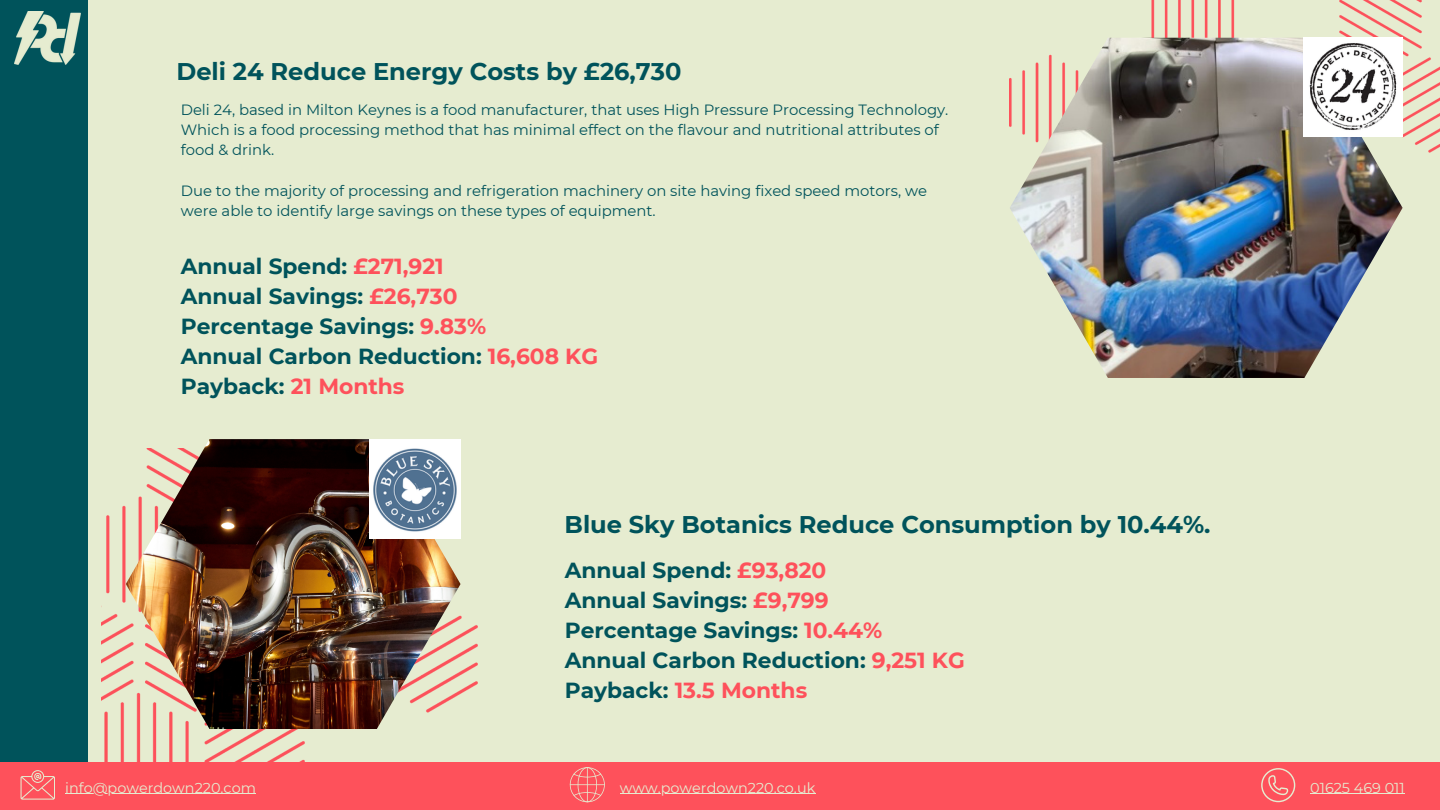
<style>
.page{position:relative;width:1440px;height:810px;background:#fff}
.page>*{position:absolute;margin:0;border:0;box-sizing:border-box;transform-origin:0 0}
.t1{font:700 24.1px "Montserrat";color:#00535b}
.t2{font:700 21.8px "Montserrat";color:#00535b}
.t3{font:700 21.8px "Montserrat";color:#fe515b}
.t4{font:14.8px/20.2px "Montserrat";color:#00535b}
.t5{font:14.4px "Montserrat";color:#e6ecd0}
.s1{color:#fe515b}
.s2{color:#00535b}
</style>
<div class="page">
<div style="left:0;top:761px;width:1440px;height:49px;background:#fe515b"></div>
<svg style="left:21px;top:770px;width:34px;height:30px"></svg>
<svg style="left:570px;top:767px;width:35px;height:35px"></svg>
<hr style="left:570px;top:784px;width:35px;height:1px;background:#e6ecd0">
<svg style="left:1261px;top:768px;width:34px;height:34px"></svg>
<div style="left:0;top:0;width:89px;height:761px;background:#00535b"></div>
<div style="left:89px;top:0;width:1351px;height:761px;background:#e6ecd0"></div>
<img style="left:102px;top:505px;width:375px;height:257px">
<img style="left:15px;top:12px;width:66px;height:52px">
<img style="left:1009px;top:0;width:431px;height:153px">
<img style="left:1010px;top:38px;width:393px;height:340px">
<img style="left:126px;top:439px;width:335px;height:290px">
<img style="left:369px;top:439px;width:92px;height:100px">
<img style="left:1303px;top:38px;width:99px;height:99px">
<hr style="left:65px;top:793px;width:191px;height:1px;background:#e6ecd0">
<hr style="left:620px;top:793px;width:195px;height:1px;background:#e6ecd0">
<hr style="left:1310px;top:793px;width:95px;height:1px;background:#e6ecd0">
<p class="t1" style="left:176px;top:56px;width:507px">Deli 24 Reduce Energy Costs by £26,730</p>
<p class="t4" style="left:181px;top:99px;width:769px">Deli 24, based in Milton Keynes is a food manufacturer, that uses High Pressure Processing Technology.<br>Which is a food processing method that has minimal effect on the flavour and nutritional attributes of food &amp; drink.</p>
<p class="t4" style="left:181px;top:180px;width:748px">Due to the majority of processing and refrigeration machinery on site having fixed speed motors, we were able to identify large savings on these types of equipment.</p>
<p class="t2" style="left:181px;top:253px;width:265px">Annual Spend: <span class="s1">£271,921</span></p>
<p class="t2" style="left:181px;top:283px;width:278px">Annual Savings: <span class="s1">£26,730</span></p>
<p class="t2" style="left:181px;top:313px;width:307px">Percentage Savings: <span class="s1">9.83%</span></p>
<p class="t2" style="left:181px;top:343px;width:419px">Annual Carbon Reduction: <span class="s1">16,608 KG</span></p>
<p class="t2" style="left:181px;top:373px;width:225px">Payback: <span class="s1">21 Months</span></p>
<p class="t1" style="left:565px;top:509px;width:648px">Blue Sky Botanics Reduce Consumption by 10.44%.</p>
<p class="t2" style="left:565px;top:557px;width:263px">Annual Spend: <span class="s1">£93,820</span></p>
<p class="t2" style="left:565px;top:587px;width:266px">Annual Savings: <span class="s1">£9,799</span></p>
<p class="t2" style="left:565px;top:617px;width:319px">Percentage Savings: <span class="s1">10.44%</span></p>
<p class="t2" style="left:565px;top:647px;width:402px">Annual Carbon Reduction: <span class="s1">9,251 KG</span></p>
<p class="t3" style="left:565px;top:677px;width:244px"><span class="s2">Payback:</span> 13.5 Months</p>
<p class="t5" style="left:65px;top:779px;width:192px">info@powerdown220.com</p>
<p class="t5" style="left:620px;top:779px;width:197px">www.powerdown220.co.uk</p>
<p class="t5" style="left:1310px;top:779px;width:96px">01625 469 011</p>
</div>
